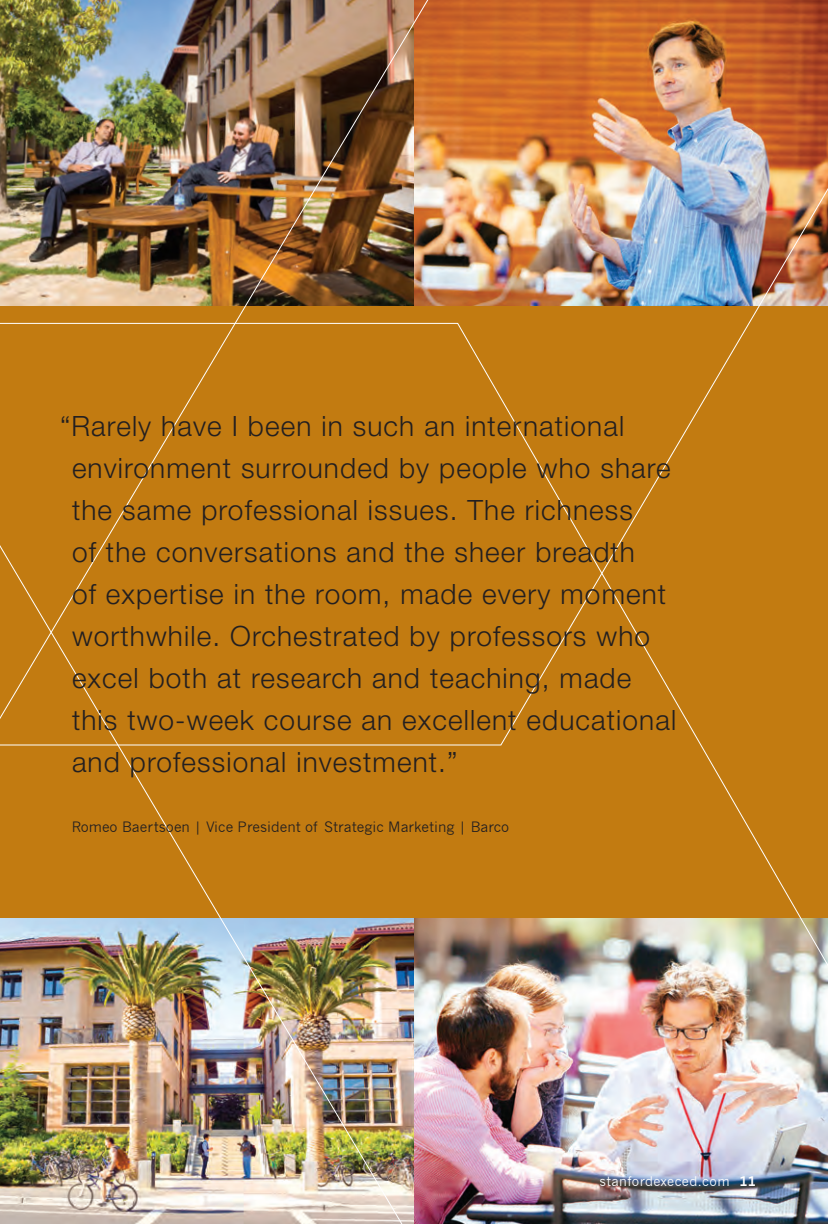
<style>
.page{position:relative;width:828px;height:1224px;background:#fff}
.page>*{position:absolute;margin:0;border:0;box-sizing:border-box;transform-origin:0 0}
.Quote_2_PC{font:300 28px/42px "Helvetica Neue LT Std";letter-spacing:.04em;color:#231f20}
.Quote_Name_PC{font:14px "News Gothic";color:#231f20}
.Leader_PC{font:13px "News Gothic";letter-spacing:.03em;color:#fff}
.s1{font-weight:700}
</style>
<div class="page">
<img style="left:0;top:746px;width:828px;height:478px">
<img style="left:0;top:0;width:828px;height:746px">
<p class="Quote_2_PC" style="left:72px;top:405px;width:606px;text-indent:-12px">“Rarely have I been in such an international environment surrounded by people who share the same professional issues. The richness<br>of the conversations and the sheer breadth<br>of expertise in the room, made every moment worthwhile. Orchestrated by professors who excel both at research and teaching, made this two-week course an excellent educational and professional investment.”</p>
<p class="Quote_Name_PC" style="left:72px;top:819px;width:439px">Romeo Baertsoen | Vice President of Strategic Marketing | Barco</p>
<p class="Leader_PC" style="left:599px;top:1174px;width:158px">stanfordexeced.com <span class="s1">11</span></p>
</div>
